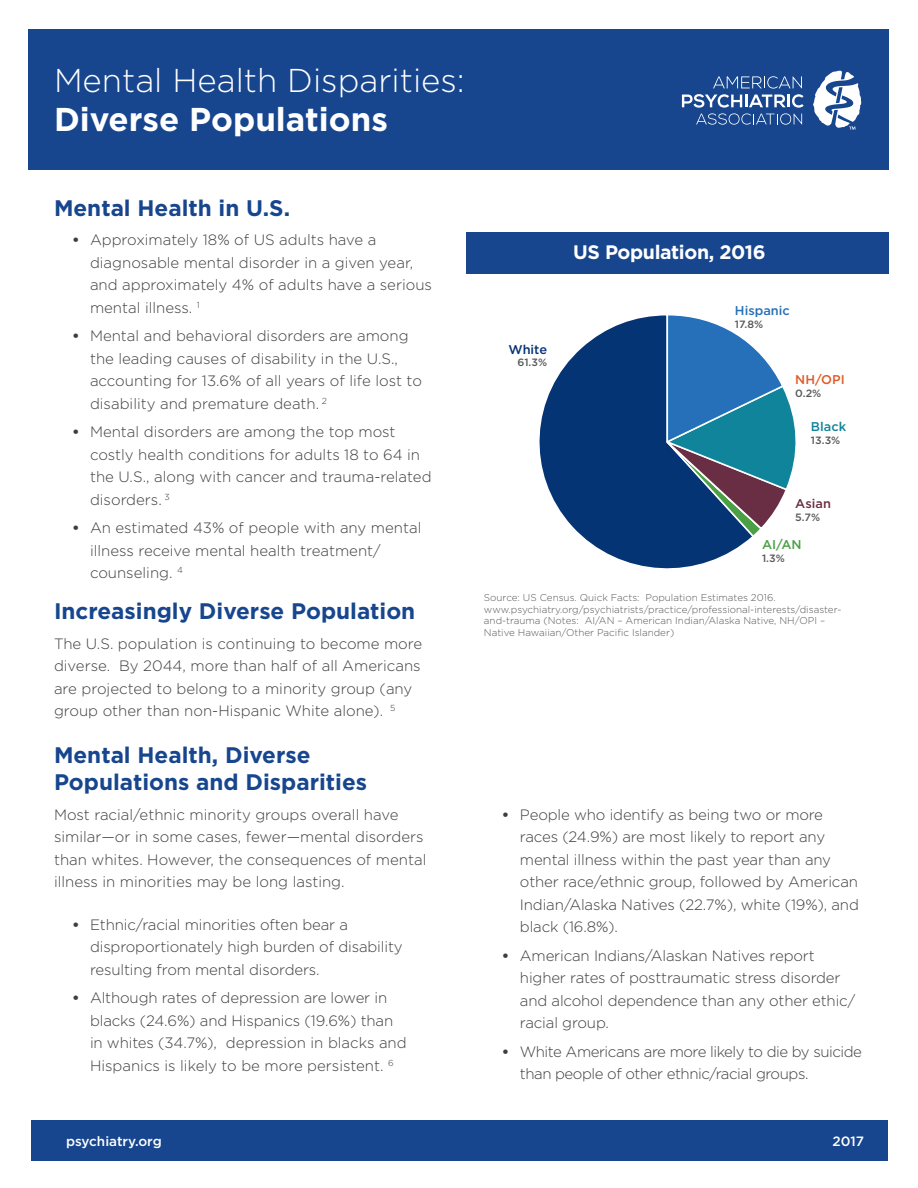
<style>
.page{position:relative;width:918px;height:1188px;background:#fff}
.page>*{position:absolute;margin:0;border:0;box-sizing:border-box;transform-origin:0 0}
.t1{font:300 33px "Gotham";color:#fff}
.t2{font:700 33px "Gotham";color:#fff}
.t3{font:700 22.5px/27px "Gotham";color:#17468e}
.t4{font:700 19.5px "Gotham";letter-spacing:-.02em;color:#fff}
.t5{font:300 15px/22.5px "Gotham";letter-spacing:-.005em;color:#3e3e3f}
.t6{font:300 15px/22.5px "Gotham";letter-spacing:-.03em;color:#3e3e3f}
.t7{font:500 13.5px "Gotham";color:#fff}
.t8{font:500 12.75px "Gotham";color:#2570b8}
.t9{font:500 12.75px "Gotham";color:#e15a27}
.t10{font:500 12.75px "Gotham";letter-spacing:-.005em;color:#053474}
.t11{font:500 12.75px "Gotham";color:#4b9f45}
.t12{font:500 12.75px "Gotham";color:#0f849b}
.t13{font:500 12.75px "Gotham";color:#692d44}
.t14{font:500 10.5px "Gotham";color:#57585a}
.t15{font:300 9.9px/11.9px "Gotham";color:#57585a}
.s1{font-weight:700}
</style>
<div class="page">
<div style="left:29px;top:29px;width:860px;height:141px;background:#17468e"></div>
<svg style="left:813px;top:70px;width:48px;height:60px"></svg>
<svg style="left:682px;top:76px;width:122px;height:49px"></svg>
<svg style="left:539px;top:315px;width:210px;height:254px"></svg>
<svg style="left:665px;top:315px;width:131px;height:224px"></svg>
<div style="left:467px;top:232px;width:422px;height:42px;background:#17468e"></div>
<div style="left:31px;top:1120px;width:856px;height:41px;background:#17468e"></div>
<h1 class="t1" style="left:54px;top:60px;width:412px">Mental Health Disparities:</h1>
<h1 class="t2" style="left:54px;top:98px;width:335px">Diverse Populations</h1>
<h2 class="t3" style="left:54px;top:194px;width:238px">Mental Health in U.S.</h2>
<p class="t5" style="left:90px;top:228px;width:344px;text-indent:-18px"><span class="s1">•</span> Approximately 18% of US adults have a diagnosable mental disorder in a given year, and approximately 4% of adults have a serious mental illness. <sup>1</sup></p>
<p class="t5" style="left:90px;top:324px;width:333px;text-indent:-18px"><span class="s1">•</span> Mental and behavioral disorders are among the leading causes of disability in the U.S., accounting for 13.6% of all years of life lost to disability and premature death. <sup>2</sup></p>
<p class="t5" style="left:90px;top:420px;width:343px;text-indent:-18px"><span class="s1">•</span> Mental disorders are among the top most costly health conditions for adults 18 to 64 in the U.S., along with cancer and trauma-related disorders. <sup>3</sup></p>
<p class="t5" style="left:90px;top:516px;width:333px;text-indent:-18px"><span class="s1">•</span> An estimated 43% of people with any mental illness receive mental health treatment/ counseling. <sup>4</sup></p>
<h2 class="t3" style="left:54px;top:598px;width:363px">Increasingly Diverse Population</h2>
<p class="t5" style="left:54px;top:632px;width:370px">The U.S. population is continuing to become more diverse. By 2044, more than half of all Americans are projected to belong to a minority group (any group other than non-Hispanic White alone). <sup>5</sup></p>
<h2 class="t3" style="left:54px;top:742px;width:315px">Mental Health, Diverse<br>Populations and Disparities</h2>
<p class="t5" style="left:54px;top:803px;width:374px">Most racial/ethnic minority groups overall have similar—or in some cases, fewer—mental disorders than whites. However, the consequences of mental illness in minorities may be long lasting.</p>
<p class="t5" style="left:90px;top:913px;width:314px;text-indent:-18px"><span class="s1">•</span> Ethnic/racial minorities often bear a disproportionately high burden of disability resulting from mental disorders.</p>
<p class="t5" style="left:90px;top:987px;width:318px;text-indent:-18px"><span class="s1">•</span> Although rates of depression are lower in blacks (24.6%) and Hispanics (19.6%) than in whites (34.7%), depression in blacks and Hispanics is likely to be more persistent. <sup>6</sup></p>
<h3 class="t4" style="left:573px;top:239px;width:194px">US Population, 2016</h3>
<p class="t10" style="left:508px;top:341px;width:40px">White</p>
<p class="t14" style="left:517px;top:356px;width:31px">61.3%</p>
<p class="t8" style="left:735px;top:302px;width:56px">Hispanic</p>
<p class="t14" style="left:735px;top:317px;width:30px">17.8%</p>
<p class="t9" style="left:795px;top:371px;width:51px">NH/OPI</p>
<p class="t14" style="left:795px;top:386px;width:28px">0.2%</p>
<p class="t12" style="left:811px;top:418px;width:37px">Black</p>
<p class="t14" style="left:811px;top:433px;width:31px">13.3%</p>
<p class="t13" style="left:795px;top:495px;width:37px">Asian</p>
<p class="t14" style="left:795px;top:510px;width:26px">5.7%</p>
<p class="t11" style="left:762px;top:536px;width:41px">AI/AN</p>
<p class="t14" style="left:762px;top:551px;width:24px">1.3%</p>
<p class="t15" style="left:484px;top:591px;width:359px">Source: US Census. Quick Facts: Population Estimates 2016. www.psychiatry.org/psychiatrists/practice/professional-interests/disaster&shy;and-trauma (Notes: AI/AN – American Indian/Alaska Native, NH/OPI – Native Hawaiian/Other Pacific Islander)</p>
<p class="t5" style="left:520px;top:803px;width:340px;text-indent:-18px"><span class="s1">•</span> People who identify as being two or more races (24.9%) are most likely to report any mental illness within the past year than any other race/ethnic group, followed by American Indian/Alaska Natives (22.7%), white (19%), and black (16.8%).</p>
<p class="t5" style="left:520px;top:944px;width:337px;text-indent:-18px"><span class="s1">•</span> American Indians/Alaskan Natives report higher rates of posttraumatic stress disorder and alcohol dependence than any other ethic/ racial group.</p>
<p class="t6" style="left:520px;top:1040px;width:344px;text-indent:-18px"><span class="s1">•</span> White Americans are more likely to die by suicide than people of other ethnic/racial groups.</p>
<p class="t7" style="left:66px;top:1133px;width:97px">psychiatry.org</p>
<p class="t7" style="left:832px;top:1133px;width:33px">2017</p>
</div>
